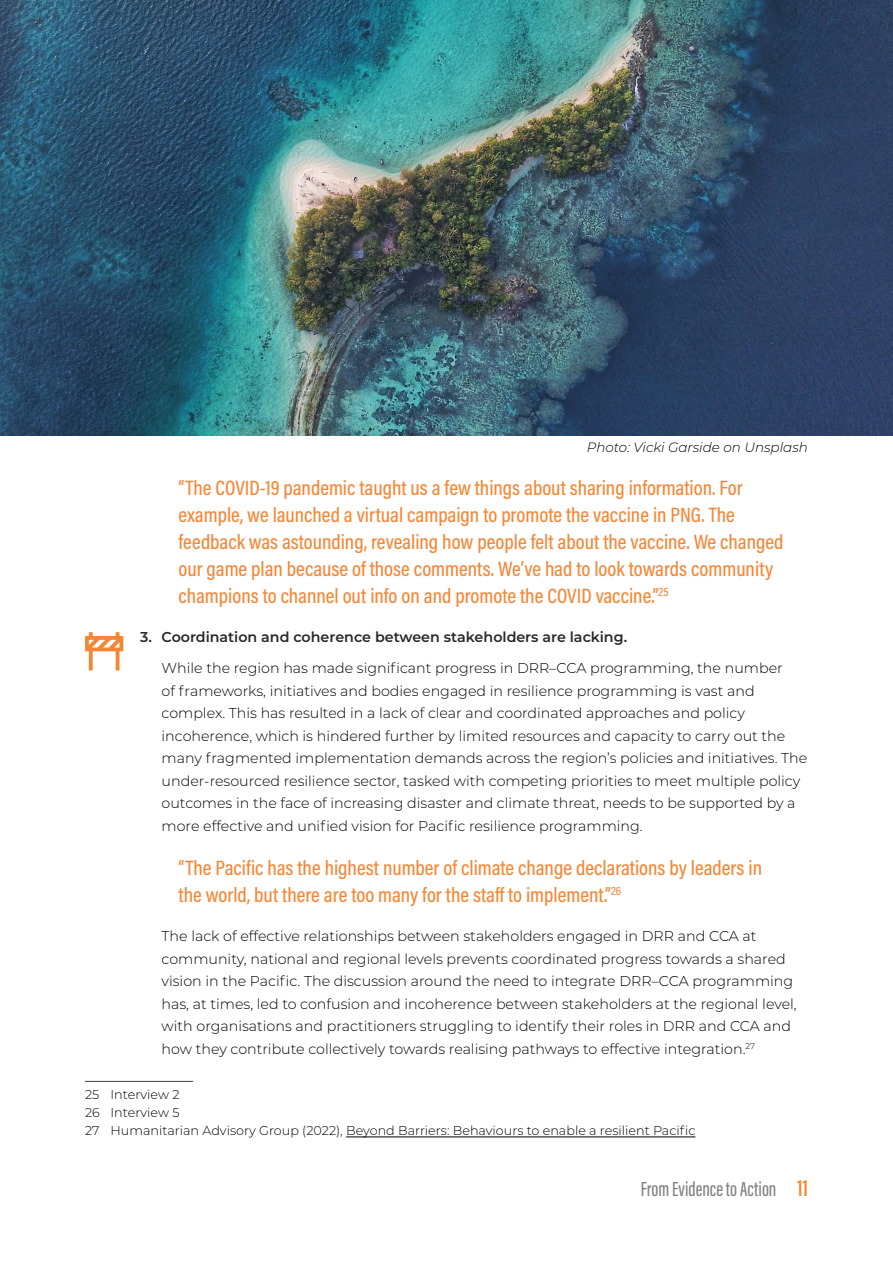
<style>
.page{position:relative;width:893px;height:1263px;background:#fff}
.page>*{position:absolute;margin:0;border:0;box-sizing:border-box;transform-origin:0 0}
.t1{font:500 21px/27px "Acumin Pro Cond";color:#f68635}
.t2{font:500 21px "Acumin Pro Extra Cond";color:#808285}
.t3{font:300 14.25px/22.5px "Montserrat";color:#000}
.t4{font:600 14.25px "Montserrat";color:#292829}
.t5{font:italic 300 13.5px "Montserrat";color:#000}
.t6{font:300 12.75px/18px "Montserrat";color:#000}
.s1{font-weight:600;font-size:24px;color:#f68635}
</style>
<div class="page">
<hr style="left:85px;top:1081px;width:108px;height:1px;background:#414042">
<hr style="left:346px;top:1137px;width:349px;height:1px;background:#000">
<svg style="left:85px;top:632px;width:38px;height:38px"></svg>
<img style="left:0;top:0;width:893px;height:436px">
<p class="t5" style="left:587px;top:438px;width:223px">Photo: Vicki Garside on Unsplash</p>
<p class="t1" style="left:179px;top:473px;width:606px">“The COVID-19 pandemic taught us a few things about sharing information. For example, we launched a virtual campaign to promote the vaccine in PNG. The feedback was astounding, revealing how people felt about the vaccine. We changed our game plan because of those comments. We’ve had to look towards community champions to channel out info on and promote the COVID vaccine.”<sup>25</sup></p>
<p class="t4" style="left:140px;top:627px;width:487px">3. Coordination and coherence between stakeholders are lacking.</p>
<p class="t3" style="left:162px;top:656px;width:647px">While the region has made significant progress in DRR–CCA programming, the number<br>of frameworks, initiatives and bodies engaged in resilience programming is vast and complex. This has resulted in a lack of clear and coordinated approaches and policy incoherence, which is hindered further by limited resources and capacity to carry out the many fragmented implementation demands across the region’s policies and initiatives. The under-resourced resilience sector, tasked with competing priorities to meet multiple policy outcomes in the face of increasing disaster and climate threat, needs to be supported by a more effective and unified vision for Pacific resilience programming.</p>
<h1 class="t1" style="left:179px;top:853px;width:585px">“The Pacific has the highest number of climate change declarations by leaders in the world, but there are too many for the staff to implement.”<sup>26</sup></h1>
<p class="t3" style="left:162px;top:924px;width:637px">The lack of effective relationships between stakeholders engaged in DRR and CCA at community, national and regional levels prevents coordinated progress towards a shared vision in the Pacific. The discussion around the need to integrate DRR–CCA programming has, at times, led to confusion and incoherence between stakeholders at the regional level, with organisations and practitioners struggling to identify their roles in DRR and CCA and how they contribute collectively towards realising pathways to effective integration.<sup>27</sup></p>
<p class="t6" style="left:85px;top:1085px;width:612px">25 Interview 2<br>26 Interview 5<br>27 Humanitarian Advisory Group (2022), Beyond Barriers: Behaviours to enable a resilient Pacific</p>
<h1 class="t2" style="left:641px;top:1176px;width:169px">From Evidence to Action <span class="s1">11</span></h1>
</div>
